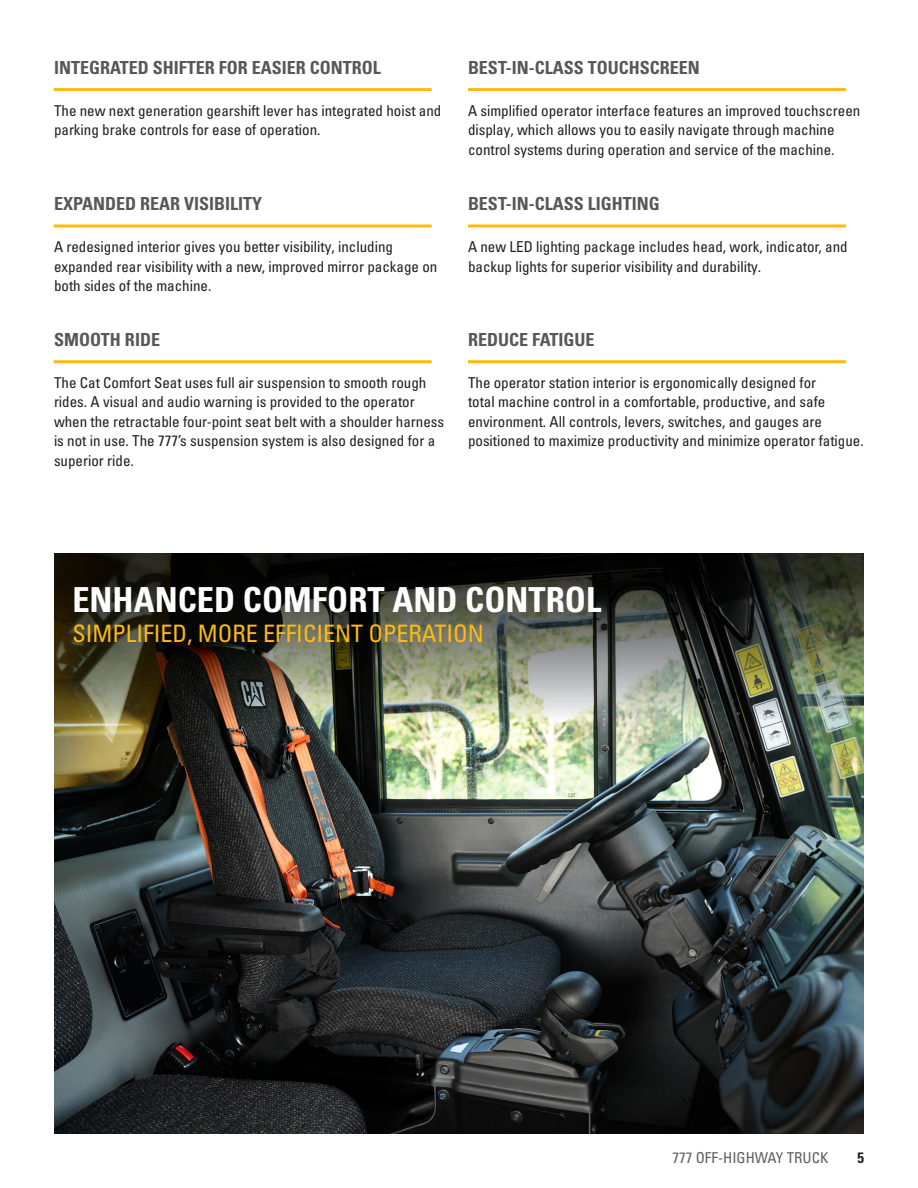
<style>
.page{position:relative;width:918px;height:1188px;background:#fff}
.page>*{position:absolute;margin:0;border:0;box-sizing:border-box;transform-origin:0 0}
.Headline_small_white{font:34.5px "Univers LTCYR 67 Bold Cond";color:#fff}
.Subhead_small_yellow{font:condensed 24px "Univers LTCYR 57";color:#fcba13}
.Subhead_small_gray{font:18px "Univers LTCYR 67 Bold Cond";color:#57585a}
.Body_copy{font:condensed 15px/19.5px "Univers LTCYR 57";color:#231f20}
.t1{font:condensed 15px "Univers LTCYR 57";color:#5d6163}
.t2{font:15px "Univers LTCYR 67 Bold Cond";color:#231f20}
</style>
<div class="page">
<img style="left:54px;top:980px;width:810px;height:154px">
<img style="left:54px;top:554px;width:810px;height:426px">
<hr style="left:54px;top:88px;width:378px;height:3px;background:#fcba13">
<hr style="left:54px;top:224px;width:378px;height:3px;background:#fcba13">
<hr style="left:468px;top:88px;width:378px;height:3px;background:#fcba13">
<hr style="left:468px;top:224px;width:378px;height:3px;background:#fcba13">
<hr style="left:54px;top:360px;width:378px;height:3px;background:#fcba13">
<hr style="left:468px;top:360px;width:378px;height:3px;background:#fcba13">
<p class="Subhead_small_gray" style="left:54px;top:56px;width:328px">INTEGRATED SHIFTER FOR EASIER CONTROL</p>
<p class="Subhead_small_gray" style="left:468px;top:56px;width:233px">BEST-IN-CLASS TOUCHSCREEN</p>
<p class="Body_copy" style="left:54px;top:100px;width:389px">The new next generation gearshift lever has integrated hoist and parking brake controls for ease of operation.</p>
<p class="Body_copy" style="left:468px;top:100px;width:394px">A simplified operator interface features an improved touchscreen display, which allows you to easily navigate through machine control systems during operation and service of the machine.</p>
<p class="Subhead_small_gray" style="left:54px;top:193px;width:210px">EXPANDED REAR VISIBILITY</p>
<p class="Subhead_small_gray" style="left:468px;top:193px;width:193px">BEST-IN-CLASS LIGHTING</p>
<p class="Body_copy" style="left:54px;top:237px;width:385px">A redesigned interior gives you better visibility, including expanded rear visibility with a new, improved mirror package on both sides of the machine.</p>
<p class="Body_copy" style="left:468px;top:237px;width:381px">A new LED lighting package includes head, work, indicator, and backup lights for superior visibility and durability.</p>
<p class="Subhead_small_gray" style="left:54px;top:328px;width:108px">SMOOTH RIDE</p>
<p class="Subhead_small_gray" style="left:468px;top:328px;width:128px">REDUCE FATIGUE</p>
<p class="Body_copy" style="left:54px;top:372px;width:392px">The Cat Comfort Seat uses full air suspension to smooth rough rides. A visual and audio warning is provided to the operator when the retractable four-point seat belt with a shoulder harness is not in use. The 777’s suspension system is also designed for a superior ride.</p>
<p class="Body_copy" style="left:468px;top:372px;width:397px">The operator station interior is ergonomically designed for<br>total machine control in a comfortable, productive, and safe environment. All controls, levers, switches, and gauges are positioned to maximize productivity and minimize operator fatigue.</p>
<p class="Headline_small_white" style="left:72px;top:578px;width:531px">ENHANCED COMFORT AND CONTROL</p>
<p class="Subhead_small_yellow" style="left:72px;top:618px;width:413px">SIMPLIFIED, MORE EFFICIENT OPERATION</p>
<p class="t1" style="left:672px;top:1148px;width:158px">777 OFF-HIGHWAY TRUCK</p>
<p class="t2" style="left:857px;top:1148px;width:8px">5</p>
</div>
